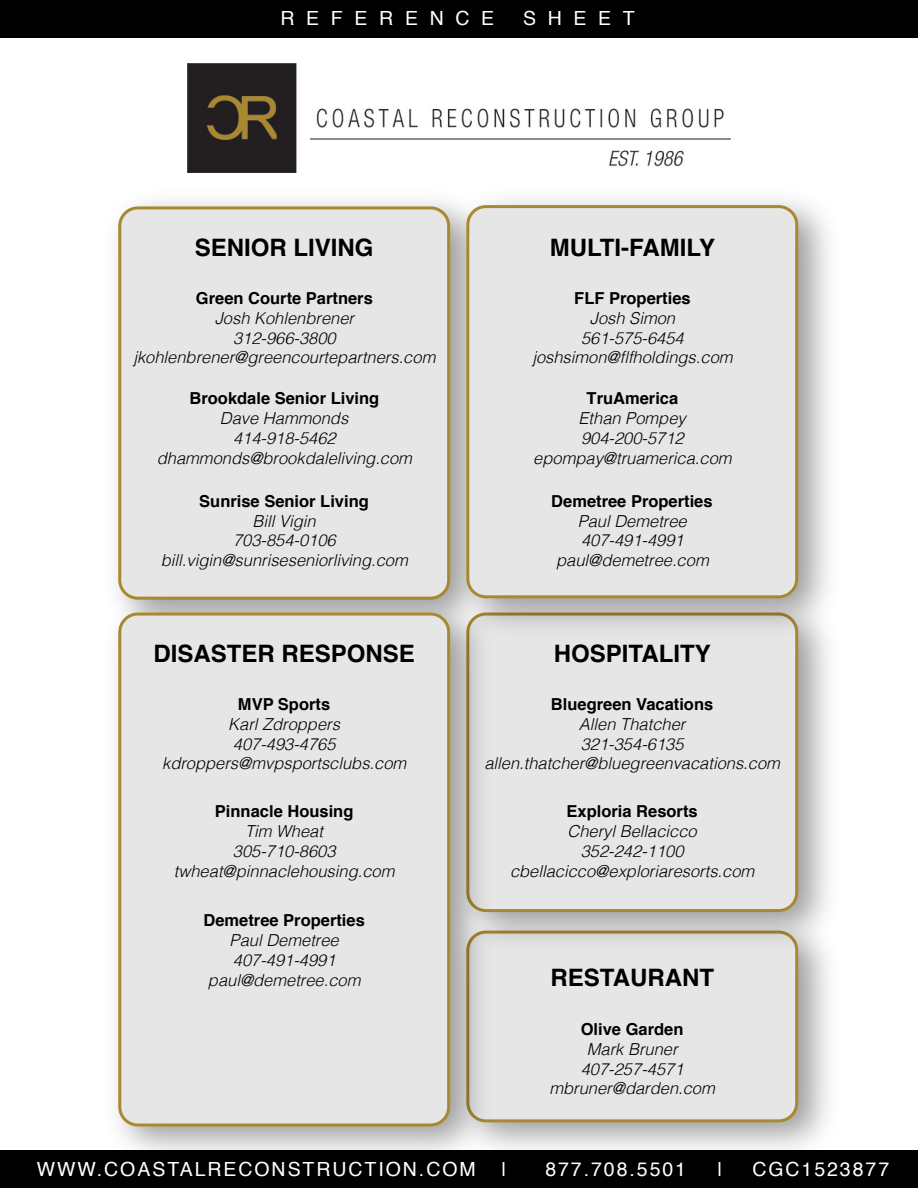
<style>
.page{position:relative;width:918px;height:1188px;background:#fff}
.page>*{position:absolute;margin:0;border:0;box-sizing:border-box;transform-origin:0 0}
.t1{font:700 24px "Helvetica";color:#000}
.t2{font:19.5px "Helvetica";letter-spacing:.1em;color:#fff}
.t3{font:19.5px "Helvetica";letter-spacing:.6em;color:#fff}
.t4{font:italic 300 16.5px/19.8px "Helvetica";color:#000;text-align:center}
.t5{font:700 16.5px "Helvetica";color:#000}
</style>
<div class="page">
<img style="left:506px;top:964px;width:348px;height:187px">
<div style="left:468px;top:932px;width:329px;height:189px;background:#e6e6e6;border-radius:18px"></div>
<div style="left:466px;top:931px;width:332px;height:191px;border:3px solid #a98930;border-radius:18px"></div>
<div style="left:115px;top:200px;width:323px;height:382px;background:#f2f2f2"></div>
<div style="left:120px;top:208px;width:329px;height:390px;background:#e6e6e6;border-radius:18px"></div>
<div style="left:118px;top:206px;width:332px;height:394px;border:3px solid #a98930;border-radius:18px"></div>
<img style="left:506px;top:650px;width:323px;height:314px">
<div style="left:468px;top:614px;width:329px;height:297px;background:#e6e6e6;border-radius:18px"></div>
<div style="left:466px;top:613px;width:332px;height:299px;border:3px solid #a98930;border-radius:18px"></div>
<img style="left:438px;top:199px;width:391px;height:451px">
<div style="left:468px;top:207px;width:329px;height:390px;background:#e6e6e6;border-radius:18px"></div>
<div style="left:466px;top:205px;width:332px;height:393px;border:3px solid #a98930;border-radius:18px"></div>
<img style="left:90px;top:582px;width:416px;height:569px">
<div style="left:120px;top:614px;width:329px;height:511px;background:#e6e6e6;border-radius:18px"></div>
<div style="left:118px;top:613px;width:332px;height:514px;border:3px solid #a98930;border-radius:18px"></div>
<div style="left:0;top:1151px;width:918px;height:37px;background:#000"></div>
<div style="left:0;top:0;width:918px;height:37px;background:#000"></div>
<img style="left:188px;top:64px;width:543px;height:109px">
<p class="t3" style="left:280px;top:4px;width:215px">REFERENCE</p>
<p class="t2" style="left:523px;top:4px;width:113px">SHEET</p>
<h1 class="t1" style="left:195px;top:228px;width:180px">SENIOR LIVING</h1>
<p class="t5" style="left:196px;top:285px;width:178px">Green Courte Partners</p>
<p class="t4" style="left:133px;top:307px;width:304px">Josh Kohlenbrener<br>312-966-3800 jkohlenbrener@greencourtepartners.com</p>
<p class="t5" style="left:190px;top:385px;width:191px">Brookdale Senior Living</p>
<p class="t4" style="left:157px;top:408px;width:257px">Dave Hammonds<br>414-918-5462 dhammonds@brookdaleliving.com</p>
<p class="t5" style="left:199px;top:488px;width:171px">Sunrise Senior Living</p>
<p class="t4" style="left:161px;top:510px;width:248px">Bill Vigin<br>703-854-0106 bill.vigin@sunriseseniorliving.com</p>
<h1 class="t1" style="left:154px;top:634px;width:263px">DISASTER RESPONSE</h1>
<p class="t5" style="left:238px;top:691px;width:94px">MVP Sports</p>
<p class="t4" style="left:162px;top:713px;width:246px">Karl Zdroppers<br>407-493-4765 kdroppers@mvpsportsclubs.com</p>
<p class="t5" style="left:215px;top:798px;width:140px">Pinnacle Housing</p>
<p class="t4" style="left:174px;top:821px;width:222px">Tim Wheat<br>305-710-8603 twheat@pinnaclehousing.com</p>
<p class="t5" style="left:204px;top:907px;width:163px">Demetree Properties</p>
<p class="t4" style="left:208px;top:930px;width:154px">Paul Demetree<br>407-491-4991 paul@demetree.com</p>
<h1 class="t1" style="left:550px;top:228px;width:167px">MULTI-FAMILY</h1>
<p class="t5" style="left:574px;top:285px;width:118px">FLF Properties</p>
<p class="t4" style="left:532px;top:307px;width:202px">Josh Simon<br>561-575-6454 joshsimon@flfholdings.com</p>
<p class="t5" style="left:587px;top:385px;width:93px">TruAmerica</p>
<p class="t4" style="left:533px;top:408px;width:200px">Ethan Pompey<br>904-200-5712 epompay@truamerica.com</p>
<p class="t5" style="left:551px;top:488px;width:163px">Demetree Properties</p>
<p class="t4" style="left:556px;top:510px;width:154px">Paul Demetree<br>407-491-4991 paul@demetree.com</p>
<h1 class="t1" style="left:554px;top:634px;width:158px">HOSPITALITY</h1>
<p class="t5" style="left:551px;top:691px;width:164px">Bluegreen Vacations</p>
<p class="t4" style="left:484px;top:713px;width:297px">Allen Thatcher<br>321-354-6135 allen.thatcher@bluegreenvacations.com</p>
<p class="t5" style="left:567px;top:798px;width:133px">Exploria Resorts</p>
<p class="t4" style="left:510px;top:821px;width:246px">Cheryl Bellacicco<br>352-242-1100 cbellacicco@exploriaresorts.com</p>
<h1 class="t1" style="left:551px;top:958px;width:165px">RESTAURANT</h1>
<p class="t5" style="left:581px;top:1016px;width:104px">Olive Garden</p>
<p class="t4" style="left:549px;top:1038px;width:167px">Mark Bruner<br>407-257-4571 mbruner@darden.com</p>
<p class="t2" style="left:37px;top:1154px;width:440px">WWW.COASTALRECONSTRUCTION.COM</p>
<p class="t2" style="left:502px;top:1154px;width:7px">|</p>
<p class="t2" style="left:545px;top:1154px;width:142px">877.708.5501</p>
<p class="t2" style="left:718px;top:1154px;width:7px">|</p>
<p class="t2" style="left:752px;top:1154px;width:138px">CGC1523877</p>
</div>
